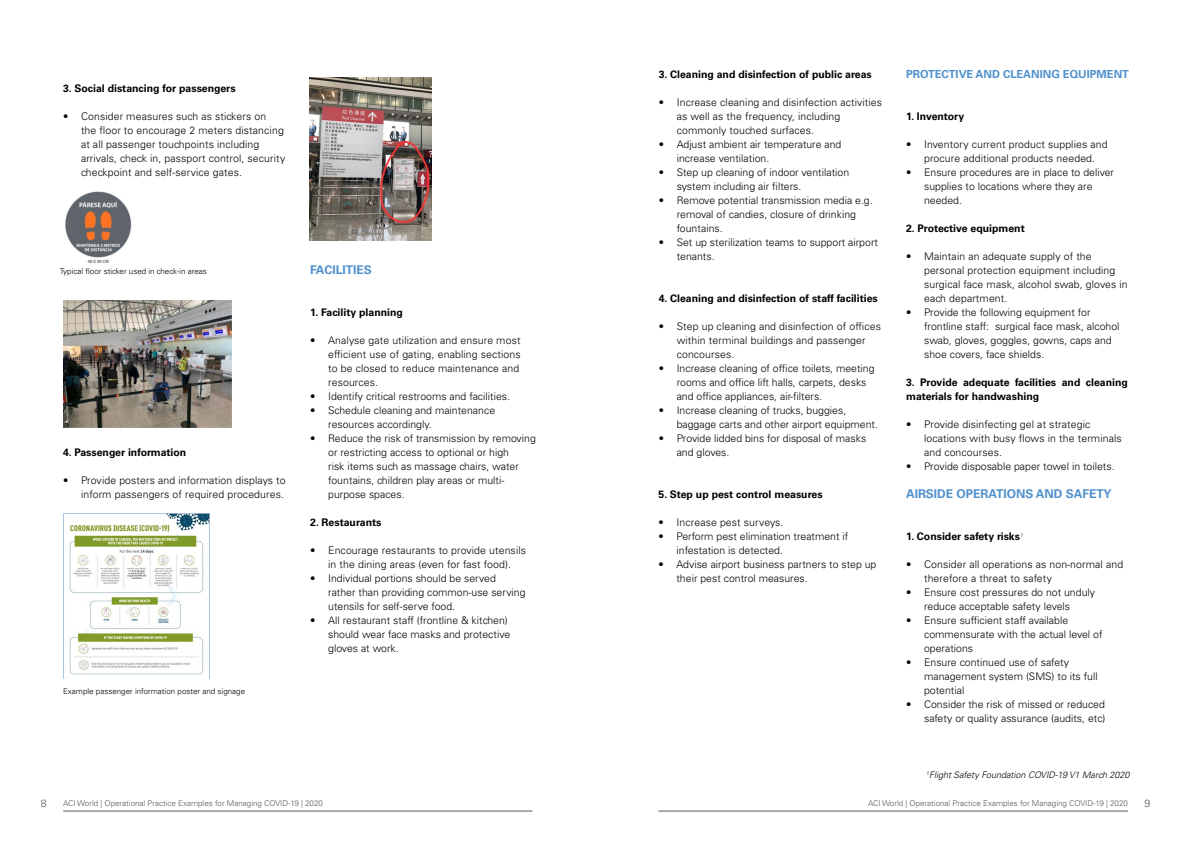
<style>
.page{position:relative;width:1191px;height:842px;background:#fff}
.page>*{position:absolute;margin:0;border:0;box-sizing:border-box;transform-origin:0 0}
.t1{font:700 12.1px "Univers LT Std";color:#5091cd}
.t2{font:700 12px "Univers LT Std";color:#5091cd}
.t3{font:700 11.1px "Univers LT Std";color:#5091cd}
.t4{font:300 10.5px/14px "Univers LT Std";color:#000}
.t5{font:700 10.5px/14px "Univers LT Std";color:#000}
.t6{font:300 10.5px "Univers LT Std";color:#58595b}
.t7{font:italic 300 9px "Univers LT Std";color:#000}
.t8{font:300 8px "Univers LT Std";color:#58595b}
.t9{font:300 8px "Univers LT Std";color:#000}
</style>
<div class="page">
<hr style="left:63px;top:810px;width:469px;height:1px;background:#58595b">
<hr style="left:658px;top:810px;width:470px;height:1px;background:#58595b">
<img style="left:65px;top:191px;width:67px;height:72px">
<img style="left:63px;top:301px;width:168px;height:126px">
<img style="left:63px;top:513px;width:146px;height:166px">
<img style="left:309px;top:78px;width:122px;height:162px">
<p class="t5" style="left:63px;top:81px;width:174px">3. Social distancing for passengers</p>
<p class="t4" style="left:81px;top:109px;width:206px;text-indent:-18px">• Consider measures such as stickers on<br>the floor to encourage 2 meters distancing at all passenger touchpoints including arrivals, check in, passport control, security checkpoint and self-service gates.</p>
<p class="t9" style="left:60px;top:266px;width:149px">Typical floor sticker used in check-in areas</p>
<p class="t5" style="left:63px;top:445px;width:125px">4. Passenger information</p>
<p class="t4" style="left:63px;top:473px;width:224px;text-align:right">• Provide posters and information displays to inform passengers of required procedures.</p>
<p class="t9" style="left:63px;top:686px;width:184px">Example passenger information poster and signage</p>
<p class="t2" style="left:310px;top:263px;width:63px">FACILITIES</p>
<p class="t5" style="left:310px;top:305px;width:94px">1. Facility planning</p>
<p class="t4" style="left:328px;top:333px;width:194px;text-align:justify;text-indent:-18px">• Analyse gate utilization and ensure most efficient use of gating, enabling sections to be closed to reduce maintenance and resources.</p>
<p class="t4" style="left:310px;top:389px;width:201px">• Identify critical restrooms and facilities.</p>
<p class="t4" style="left:328px;top:403px;width:168px;text-indent:-18px">• Schedule cleaning and maintenance resources accordingly.</p>
<p class="t4" style="left:328px;top:431px;width:209px;text-indent:-18px">• Reduce the risk of transmission by removing or restricting access to optional or high<br>risk items such as massage chairs, water fountains, children play areas or multi&shy;purpose spaces.</p>
<p class="t5" style="left:310px;top:515px;width:73px">2. Restaurants</p>
<p class="t4" style="left:310px;top:543px;width:217px;text-align:center">• Encourage restaurants to provide utensils in the dining areas (even for fast food).</p>
<p class="t4" style="left:328px;top:571px;width:199px;text-indent:-18px">• Individual portions should be served rather than providing common-use serving utensils for self-serve food.</p>
<p class="t4" style="left:328px;top:613px;width:183px;text-indent:-18px">• All restaurant staff (frontline &amp; kitchen) should wear face masks and protective gloves at work.</p>
<p class="t5" style="left:659px;top:67px;width:215px">3. Cleaning and disinfection of public areas</p>
<p class="t4" style="left:677px;top:95px;width:207px;text-indent:-18px">• Increase cleaning and disinfection activities as well as the frequency, including commonly touched surfaces.</p>
<p class="t4" style="left:677px;top:137px;width:166px;text-indent:-18px">• Adjust ambient air temperature and increase ventilation.</p>
<p class="t4" style="left:677px;top:165px;width:174px;text-indent:-18px">• Step up cleaning of indoor ventilation system including air filters.</p>
<p class="t4" style="left:677px;top:193px;width:198px;text-indent:-18px">• Remove potential transmission media e.g. removal of candies, closure of drinking fountains.</p>
<p class="t4" style="left:677px;top:235px;width:203px;text-indent:-18px">• Set up sterilization teams to support airport tenants.</p>
<p class="t5" style="left:659px;top:291px;width:221px">4. Cleaning and disinfection of staff facilities</p>
<p class="t4" style="left:677px;top:319px;width:206px;text-indent:-18px">• Step up cleaning and disinfection of offices within terminal buildings and passenger concourses.</p>
<p class="t4" style="left:677px;top:361px;width:199px;text-indent:-18px">• Increase cleaning of office toilets, meeting rooms and office lift halls, carpets, desks and office appliances, air-filters.</p>
<p class="t4" style="left:677px;top:403px;width:203px;text-indent:-18px">• Increase cleaning of trucks, buggies, baggage carts and other airport equipment.</p>
<p class="t4" style="left:677px;top:431px;width:191px;text-indent:-18px">• Provide lidded bins for disposal of masks and gloves.</p>
<p class="t5" style="left:658px;top:487px;width:166px">5. Step up pest control measures</p>
<p class="t4" style="left:658px;top:515px;width:127px">• Increase pest surveys.</p>
<p class="t4" style="left:676px;top:529px;width:173px;text-indent:-18px">• Perform pest elimination treatment if infestation is detected.</p>
<p class="t4" style="left:676px;top:557px;width:201px;text-indent:-18px">• Advise airport business partners to step up their pest control measures.</p>
<p class="t3" style="left:906px;top:68px;width:224px">PROTECTIVE AND CLEANING EQUIPMENT</p>
<p class="t5" style="left:906px;top:109px;width:60px">1. Inventory</p>
<p class="t4" style="left:906px;top:137px;width:203px;text-align:center">• Inventory current product supplies and procure additional products needed.</p>
<p class="t4" style="left:924px;top:165px;width:192px;text-indent:-18px">• Ensure procedures are in place to deliver supplies to locations where they are needed.</p>
<p class="t5" style="left:906px;top:221px;width:120px">2. Protective equipment</p>
<p class="t4" style="left:924px;top:249px;width:205px;text-indent:-18px">• Maintain an adequate supply of the personal protection equipment including surgical face mask, alcohol swab, gloves in each department.</p>
<p class="t4" style="left:924px;top:305px;width:197px;text-indent:-18px">• Provide the following equipment for frontline staff: surgical face mask, alcohol swab, gloves, goggles, gowns, caps and shoe covers, face shields.</p>
<p class="t5" style="left:906px;top:375px;width:223px">3. Provide adequate facilities and cleaning materials for handwashing</p>
<p class="t4" style="left:924px;top:417px;width:199px;text-indent:-18px">• Provide disinfecting gel at strategic locations with busy flows in the terminals and concourses.</p>
<p class="t4" style="left:906px;top:459px;width:210px">• Provide disposable paper towel in toilets.</p>
<p class="t1" style="left:906px;top:487px;width:207px">AIRSIDE OPERATIONS AND SAFETY</p>
<p class="t5" style="left:906px;top:529px;width:118px">1. Consider safety risks<sup>1</sup></p>
<p class="t4" style="left:924px;top:557px;width:201px;text-indent:-18px">• Consider all operations as non-normal and therefore a threat to safety</p>
<p class="t4" style="left:924px;top:585px;width:172px;text-indent:-18px">• Ensure cost pressures do not unduly reduce acceptable safety levels</p>
<p class="t4" style="left:924px;top:613px;width:180px;text-indent:-18px">• Ensure sufficient staff available commensurate with the actual level of operations</p>
<p class="t4" style="left:924px;top:655px;width:175px;text-indent:-18px">• Ensure continued use of safety management system (SMS) to its full potential</p>
<p class="t4" style="left:906px;top:697px;width:201px;text-align:right">• Consider the risk of missed or reduced safety or quality assurance (audits, etc)</p>
<p class="t7" style="left:926px;top:769px;width:205px"><sup>1</sup>Flight Safety Foundation COVID-19 V1 March 2020</p>
<p class="t6" style="left:41px;top:796px;width:7px">8</p>
<p class="t8" style="left:63px;top:798px;width:261px">ACI World | Operational Practice Examples for Managing COVID-19 | 2020</p>
<p class="t8" style="left:868px;top:798px;width:261px">ACI World | Operational Practice Examples for Managing COVID-19 | 2020</p>
<p class="t6" style="left:1144px;top:796px;width:7px">9</p>
</div>
